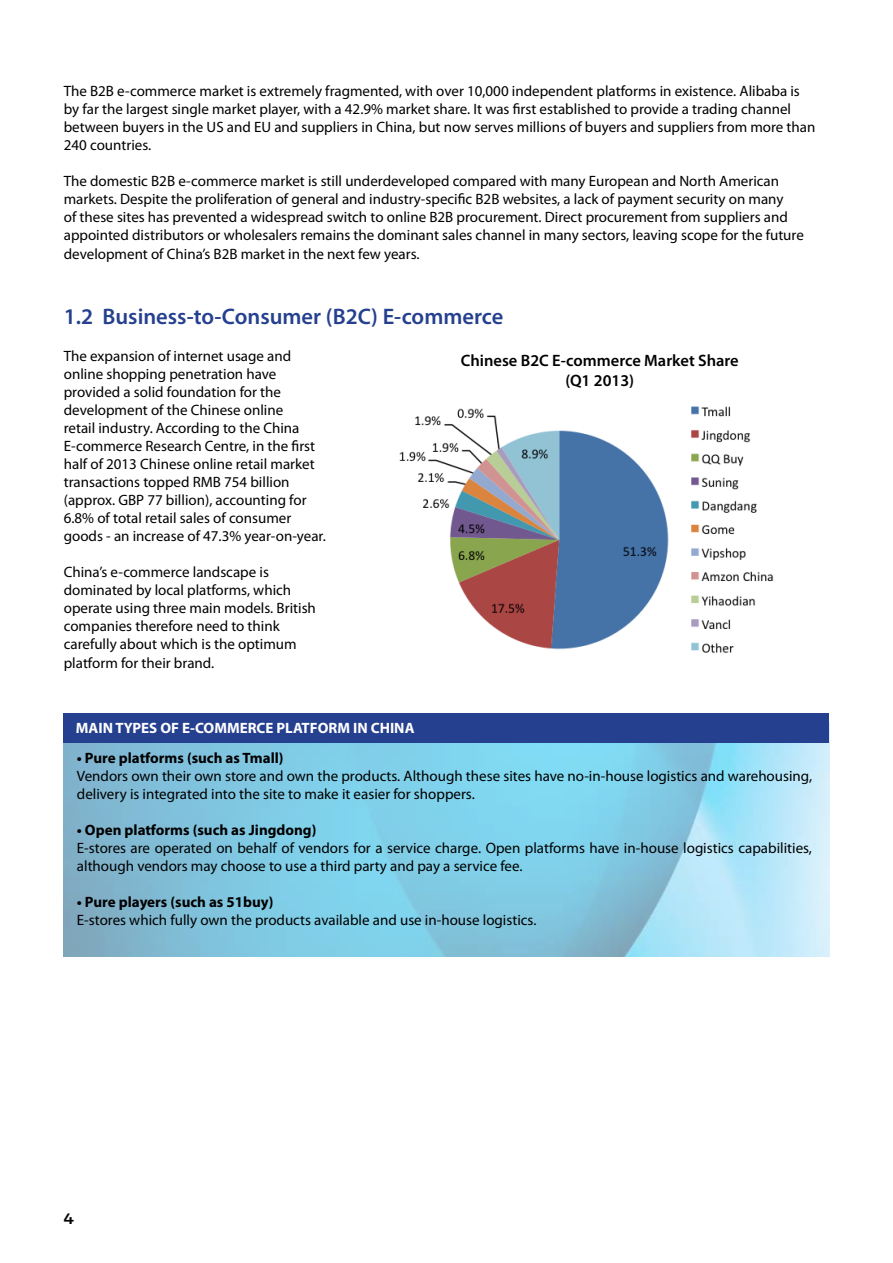
<style>
.page{position:relative;width:893px;height:1263px;background:#fff}
.page>*{position:absolute;margin:0;border:0;box-sizing:border-box;transform-origin:0 0}
.t1{font:600 22.5px "Myriad Pro";color:#25408f}
.t2{font:600 16.5px/19.8px "Myriad Pro";color:#000;text-align:center}
.t3{font:15px/18px "Myriad Pro";color:#000}
.t4{font:700 15px "Myriad Pro";color:#000}
.t5{font:700 15px "Myriad Pro";color:#fff}
.t6{font:700 15px "Substance";color:#000}
</style>
<div class="page">
<img style="left:399px;top:406px;width:374px;height:247px">
<img style="left:64px;top:742px;width:765px;height:214px">
<div style="left:64px;top:713px;width:765px;height:29px;background:#25408f"></div>
<p class="t3" style="left:64px;top:82px;width:753px">The B2B e-commerce market is extremely fragmented, with over 10,000 independent platforms in existence. Alibaba is by far the largest single market player, with a 42.9% market share. It was first established to provide a trading channel between buyers in the US and EU and suppliers in China, but now serves millions of buyers and suppliers from more than 240 countries.</p>
<p class="t3" style="left:64px;top:172px;width:742px">The domestic B2B e-commerce market is still underdeveloped compared with many European and North American markets. Despite the proliferation of general and industry-specific B2B websites, a lack of payment security on many<br>of these sites has prevented a widespread switch to online B2B procurement. Direct procurement from suppliers and appointed distributors or wholesalers remains the dominant sales channel in many sectors, leaving scope for the future development of China’s B2B market in the next few years.</p>
<h1 class="t1" style="left:64px;top:302px;width:441px">1.2 Business-to-Consumer (B2C) E-commerce</h1>
<p class="t3" style="left:64px;top:347px;width:264px">The expansion of internet usage and online shopping penetration have provided a solid foundation for the development of the Chinese online<br>retail industry. According to the China E-commerce Research Centre, in the first half of 2013 Chinese online retail market transactions topped RMB 754 billion (approx. GBP 77 billion), accounting for 6.8% of total retail sales of consumer goods - an increase of 47.3% year-on-year.</p>
<p class="t3" style="left:64px;top:563px;width:254px">China’s e-commerce landscape is dominated by local platforms, which operate using three main models. British companies therefore need to think carefully about which is the optimum platform for their brand.</p>
<p class="t2" style="left:461px;top:350px;width:280px">Chinese B2C E-commerce Market Share (Q1 2013)</p>
<p class="t5" style="left:76px;top:718px;width:340px">MAIN TYPES OF E-COMMERCE PLATFORM IN CHINA</p>
<p class="t4" style="left:77px;top:748px;width:208px">• Pure platforms (such as Tmall)</p>
<p class="t3" style="left:77px;top:767px;width:737px">Vendors own their own store and own the products. Although these sites have no-in-house logistics and warehousing, delivery is integrated into the site to make it easier for shoppers.</p>
<p class="t4" style="left:77px;top:820px;width:241px">• Open platforms (such as Jingdong)</p>
<p class="t3" style="left:77px;top:839px;width:737px">E-stores are operated on behalf of vendors for a service charge. Open platforms have in-house logistics capabilities, although vendors may choose to use a third party and pay a service fee.</p>
<p class="t4" style="left:77px;top:892px;width:198px">• Pure players (such as 51buy)</p>
<p class="t3" style="left:77px;top:911px;width:461px">E-stores which fully own the products available and use in-house logistics.</p>
<p class="t6" style="left:64px;top:1210px;width:12px">4</p>
</div>
